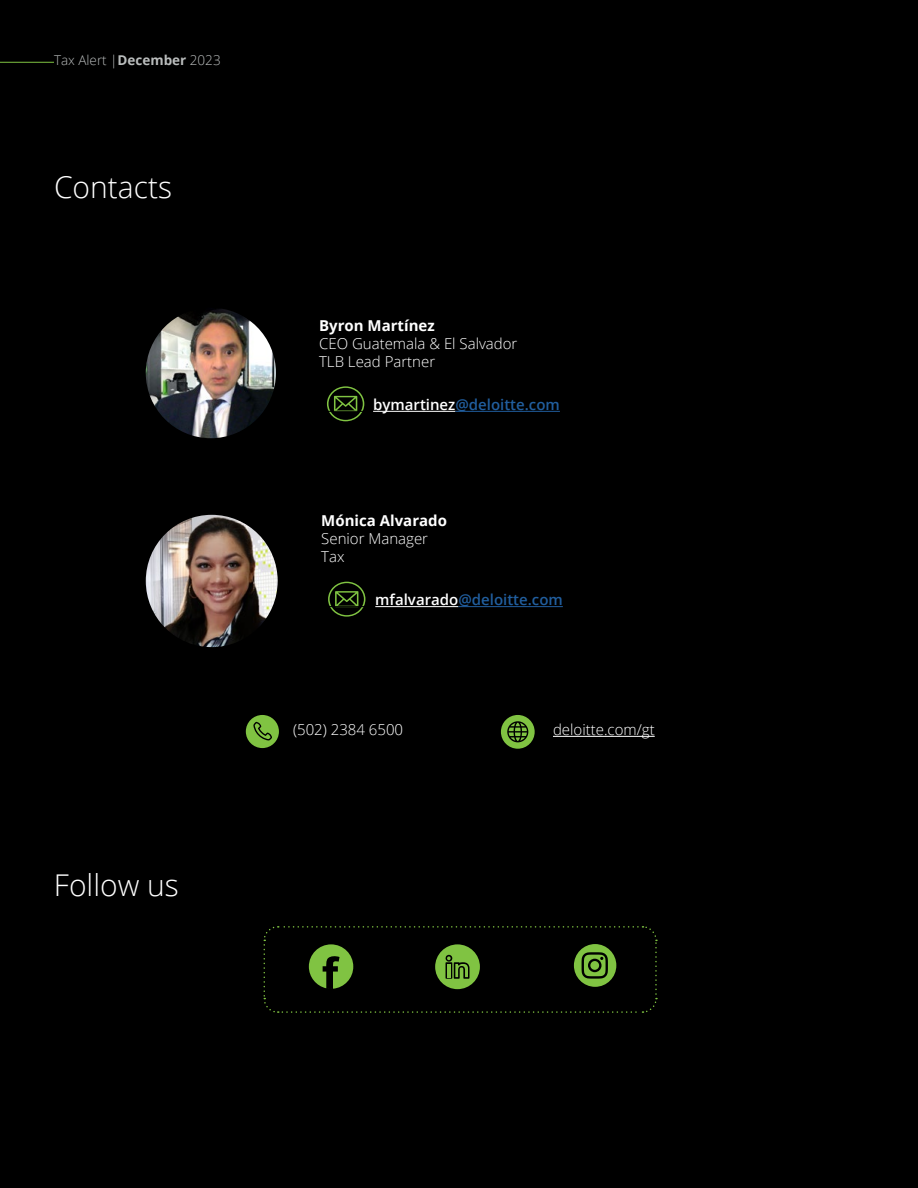
<style>
.page{position:relative;width:918px;height:1188px;background:#000}
.page>*{position:absolute;margin:0;border:0;box-sizing:border-box;transform-origin:0 0}
.t1{font:300 30px "Open Sans";color:#fff}
.t2{font:300 15px/18px "Open Sans";color:#fff}
.t3{font:600 15px "Open Sans";color:#215e9e}
.t4{font:700 15px "Open Sans";color:#fff}
.t5{font:300 13.5px "Open Sans";color:#babdbd}
.s1{font-weight:700}
.s2{color:#fff}
</style>
<div class="page">
<svg style="left:246px;top:715px;width:33px;height:33px"></svg>
<svg style="left:501px;top:715px;width:34px;height:34px"></svg>
<hr style="left:553px;top:736px;width:102px;height:1px;background:#fff">
<svg style="left:263px;top:926px;width:395px;height:87px"></svg>
<hr style="left:0;top:62px;width:54px;height:1px;background:#80c342">
<svg style="left:327px;top:386px;width:37px;height:35px"></svg>
<svg style="left:328px;top:582px;width:37px;height:35px"></svg>
<hr style="left:319px;top:411px;width:54px;height:1px;background:#000">
<hr style="left:373px;top:411px;width:82px;height:1px;background:#fff">
<hr style="left:455px;top:411px;width:105px;height:1px;background:#215e9e">
<hr style="left:321px;top:606px;width:54px;height:1px;background:#000">
<hr style="left:375px;top:606px;width:83px;height:1px;background:#fff">
<hr style="left:458px;top:606px;width:105px;height:1px;background:#215e9e">
<img style="left:146px;top:308px;width:130px;height:130px;border-radius:65px">
<img style="left:146px;top:515px;width:132px;height:132px;border-radius:66px">
<p class="t5" style="left:54px;top:50px;width:168px">Tax Alert |<span class="s1">December</span> 2023</p>
<h1 class="t1" style="left:54px;top:167px;width:120px">Contacts</h1>
<h1 class="t1" style="left:54px;top:864px;width:126px">Follow us</h1>
<p class="t4" style="left:319px;top:315px;width:117px">Byron Martínez</p>
<p class="t2" style="left:319px;top:334px;width:200px">CEO Guatemala &amp; El Salvador<br>TLB Lead Partner</p>
<p class="t3" style="left:373px;top:394px;width:188px"><span class="s2">bymartinez</span>@deloitte.com</p>
<p class="t4" style="left:321px;top:510px;width:127px">Mónica Alvarado</p>
<p class="t2" style="left:321px;top:529px;width:108px">Senior Manager<br>Tax</p>
<p class="t3" style="left:375px;top:590px;width:189px"><span class="s2">mfalvarado</span>@deloitte.com</p>
<p class="t2" style="left:293px;top:720px;width:112px">(502) 2384 6500</p>
<p class="t2" style="left:553px;top:720px;width:103px">deloitte.com/gt</p>
</div>
